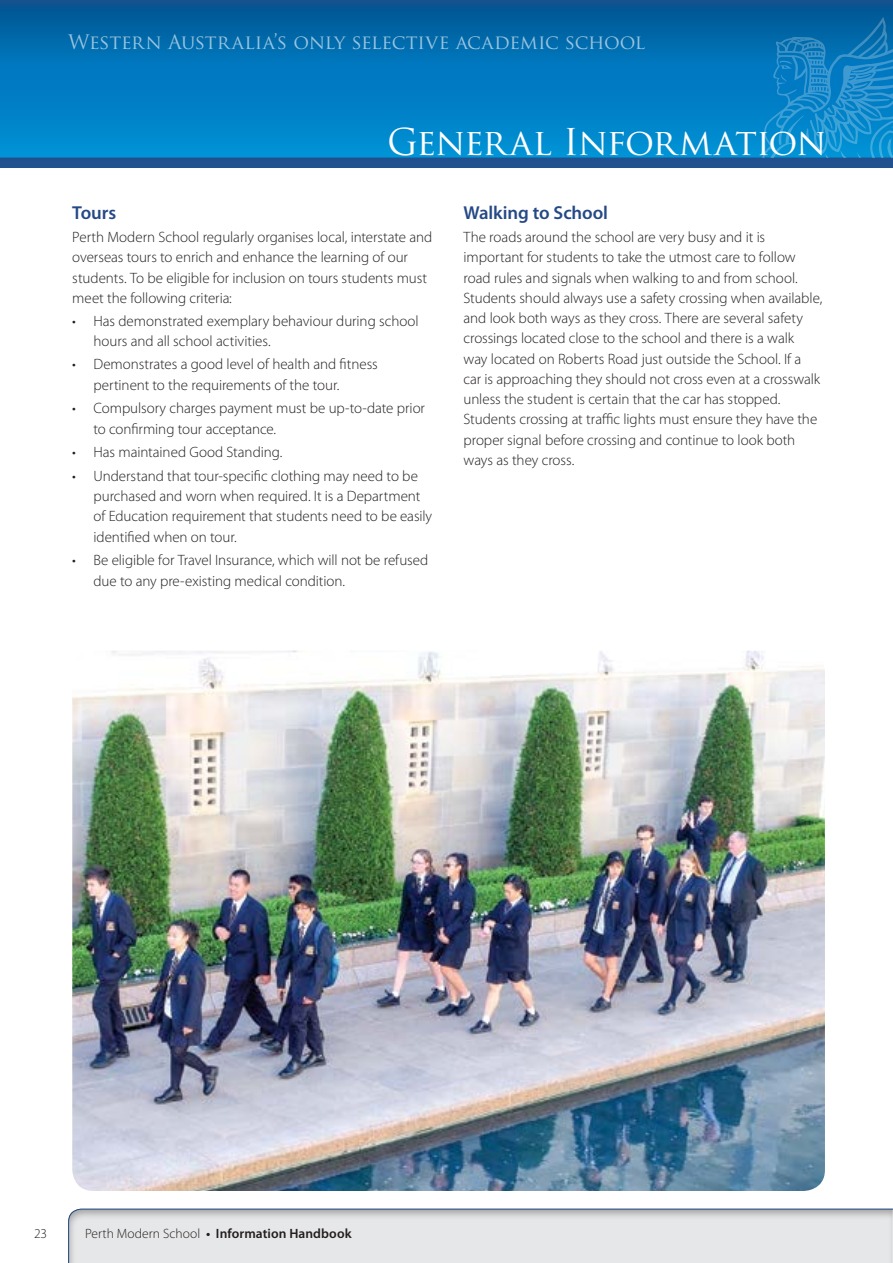
<style>
.page{position:relative;width:893px;height:1263px;background:#fff}
.page>*{position:absolute;margin:0;border:0;box-sizing:border-box;transform-origin:0 0}
.t1{font:36px "Trajan Pro";letter-spacing:-.03em;color:#fff}
.t2{font:19.5px "Trajan Pro";letter-spacing:-.015em;color:#fff}
.t3{font:600 18.75px "Myriad Pro";letter-spacing:-.005em;color:#254986}
.t4{font:300 15px/20.2px "Myriad Pro";letter-spacing:-.005em;color:#221e1f}
.t5{font:600 13.5px "Myriad Pro";letter-spacing:.005em;color:#221e1f}
.t6{font:300 13.5px "Myriad Pro";color:#221e1f}
.s1{font-weight:300}
</style>
<div class="page">
<div style="left:0;top:0;width:893px;height:168px;background:linear-gradient(to bottom,#025999,#0098e0)"></div>
<div style="left:0;top:158px;width:893px;height:10px;background:#21518e"></div>
<svg style="left:68px;top:1208px;width:825px;height:55px;background:#dbdde0"></svg>
<svg style="left:761px;top:17px;width:132px;height:140px;background:#1182c2"></svg>
<img style="left:72px;top:651px;width:753px;height:540px">
<h2 class="t2" style="left:68px;top:30px;width:579px">Western Australia’s only selective academic school</h2>
<h1 class="t1" style="left:387px;top:119px;width:441px">General Information</h1>
<p class="t3" style="left:72px;top:201px;width:45px">Tours</p>
<p class="t4" style="left:72px;top:227px;width:362px">Perth Modern School regularly organises local, interstate and overseas tours to enrich and enhance the learning of our students. To be eligible for inclusion on tours students must meet the following criteria:</p>
<p class="t4" style="left:94px;top:310px;width:327px;text-indent:-21px">• Has demonstrated exemplary behaviour during school hours and all school activities.</p>
<p class="t4" style="left:94px;top:354px;width:286px;text-indent:-21px">• Demonstrates a good level of health and fitness pertinent to the requirements of the tour.</p>
<p class="t4" style="left:94px;top:398px;width:333px;text-indent:-21px">• Compulsory charges payment must be up-to-date prior to confirming tour acceptance.</p>
<p class="t4" style="left:72px;top:442px;width:210px">• Has maintained Good Standing.</p>
<p class="t4" style="left:94px;top:466px;width:340px;text-indent:-21px">• Understand that tour-specific clothing may need to be purchased and worn when required. It is a Department of Education requirement that students need to be easily identified when on tour.</p>
<p class="t4" style="left:94px;top:550px;width:336px;text-indent:-21px">• Be eligible for Travel Insurance, which will not be refused due to any pre-existing medical condition.</p>
<p class="t3" style="left:463px;top:201px;width:146px">Walking to School</p>
<p class="t4" style="left:463px;top:227px;width:360px">The roads around the school are very busy and it is important for students to take the utmost care to follow road rules and signals when walking to and from school.<br>Students should always use a safety crossing when available, and look both ways as they cross. There are several safety crossings located close to the school and there is a walk<br>way located on Roberts Road just outside the School. If a car is approaching they should not cross even at a crosswalk unless the student is certain that the car has stopped.<br>Students crossing at traffic lights must ensure they have the proper signal before crossing and continue to look both ways as they cross.</p>
<p class="t6" style="left:34px;top:1225px;width:15px">23</p>
<p class="t5" style="left:85px;top:1224px;width:268px"><span class="s1">Perth Modern School</span> • Information Handbook</p>
</div>
